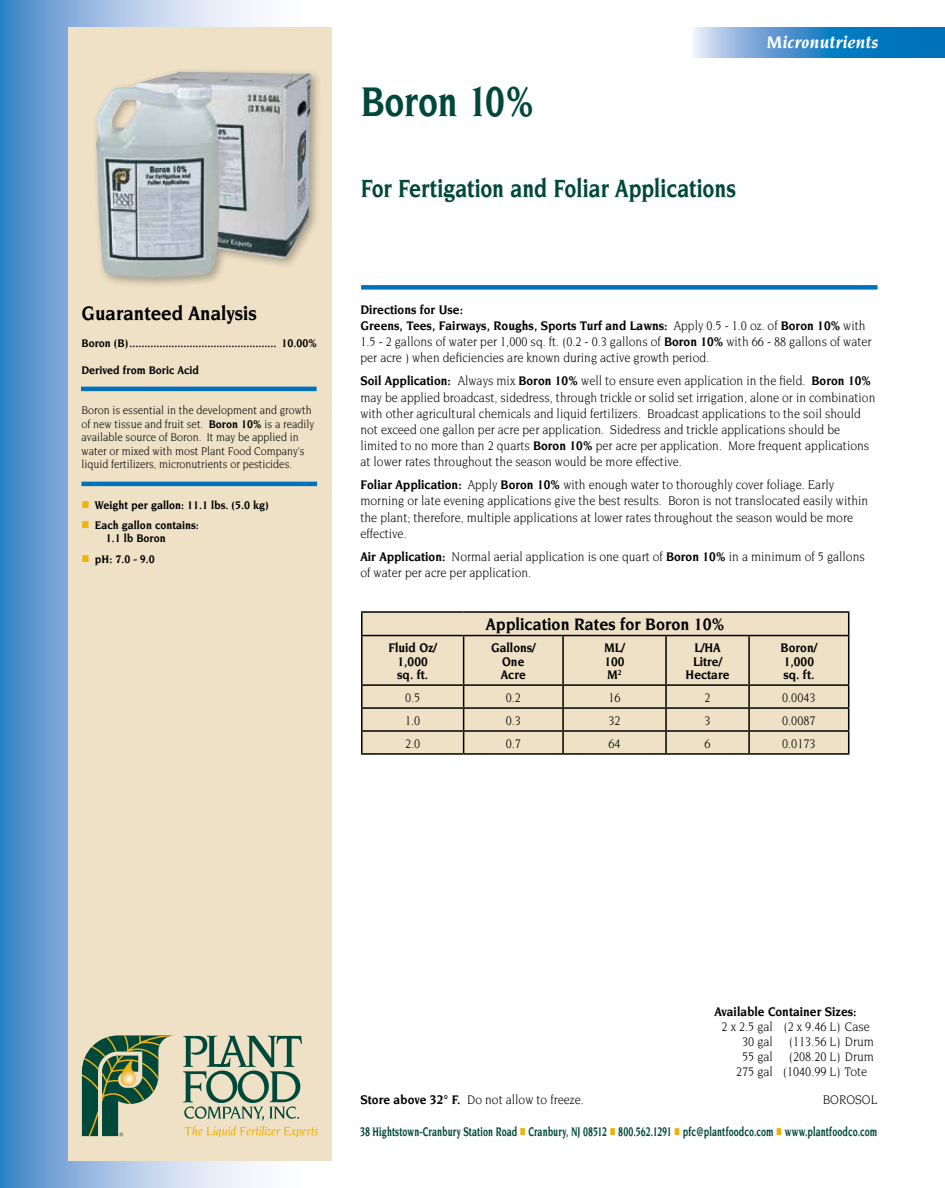
<style>
.page{position:relative;width:945px;height:1188px;background:#fff}
.page>*{position:absolute;margin:0;border:0;box-sizing:border-box;transform-origin:0 0}
.t1{font:700 45px "Novarese";letter-spacing:-.015em;color:#00483a;scale:.8 1}
.t2{font:700 27px "Novarese";letter-spacing:-.005em;color:#00483a;scale:.8 1}
.t3{font:700 21px "Novarese";color:#000;scale:.9 1}
.t4{font:700 18px "Novarese";color:#000;scale:.9 1}
.t5{font:italic 700 18px "Novarese";color:#fff}
.t6{font:13.5px/16.2px "Novarese";color:#000;scale:.9 1}
.t7{font:700 13.5px "Novarese";letter-spacing:.01em;color:#00483a;scale:.67 1}
.t8{font:700 13.5px/13.5px "Novarese";color:#000;text-align:center;scale:.9 1}
.t9{font:12px/13.5px "Novarese";color:#000;scale:.9 1}
.t10{font:700 12px/13.5px "Novarese";color:#000;scale:.9 1}
.s1{font-weight:700}
.s2{color:#eeb211}
.s3{color:#eeb111}
</style>
<div class="page">
<svg style="left:0;top:0;width:256px;height:1188px;background:#659dd3"></svg>
<div style="left:68px;top:27px;width:264px;height:1134px;background:#eee1c6"></div>
<div style="left:91px;top:66px;width:230px;height:222px;background:#000;opacity:.3"></div>
<img style="left:96px;top:72px;width:215px;height:208px">
<div style="left:361px;top:285px;width:517px;height:5px;background:#0072bc"></div>
<div style="left:363px;top:613px;width:485px;height:140px;background:#eee1c6"></div>
<hr style="left:361px;top:611px;width:103px;height:2px;background:#000">
<hr style="left:361px;top:613px;width:2px;height:22px;background:#000">
<hr style="left:464px;top:611px;width:99px;height:2px;background:#000">
<hr style="left:563px;top:611px;width:103px;height:2px;background:#000">
<hr style="left:666px;top:611px;width:83px;height:2px;background:#000">
<hr style="left:749px;top:611px;width:100px;height:2px;background:#000">
<svg style="left:848px;top:613px;width:1px;height:22px"></svg>
<hr style="left:361px;top:635px;width:103px;height:1px;background:#000">
<hr style="left:361px;top:636px;width:2px;height:48px;background:#000">
<hr style="left:464px;top:635px;width:99px;height:1px;background:#000">
<hr style="left:463px;top:636px;width:1px;height:48px;background:#000">
<hr style="left:563px;top:635px;width:103px;height:1px;background:#000">
<hr style="left:562px;top:636px;width:2px;height:48px;background:#000">
<hr style="left:666px;top:635px;width:83px;height:1px;background:#000">
<hr style="left:665px;top:636px;width:2px;height:48px;background:#000">
<hr style="left:749px;top:635px;width:100px;height:1px;background:#000">
<hr style="left:748px;top:636px;width:2px;height:48px;background:#000">
<hr style="left:848px;top:636px;width:1px;height:48px;background:#000">
<hr style="left:361px;top:684px;width:103px;height:2px;background:#000">
<hr style="left:361px;top:686px;width:2px;height:21px;background:#000">
<hr style="left:464px;top:684px;width:99px;height:2px;background:#000">
<hr style="left:563px;top:684px;width:103px;height:2px;background:#000">
<hr style="left:562px;top:686px;width:2px;height:21px;background:#000">
<hr style="left:666px;top:684px;width:83px;height:2px;background:#000">
<hr style="left:665px;top:686px;width:2px;height:21px;background:#000">
<hr style="left:749px;top:684px;width:100px;height:2px;background:#000">
<hr style="left:748px;top:686px;width:2px;height:21px;background:#000">
<hr style="left:361px;top:707px;width:103px;height:2px;background:#000">
<hr style="left:361px;top:709px;width:2px;height:21px;background:#000">
<hr style="left:464px;top:707px;width:99px;height:2px;background:#000">
<hr style="left:563px;top:707px;width:103px;height:2px;background:#000">
<hr style="left:562px;top:709px;width:2px;height:21px;background:#000">
<hr style="left:666px;top:707px;width:83px;height:2px;background:#000">
<hr style="left:665px;top:709px;width:2px;height:21px;background:#000">
<hr style="left:749px;top:707px;width:100px;height:2px;background:#000">
<hr style="left:748px;top:709px;width:2px;height:21px;background:#000">
<hr style="left:361px;top:730px;width:103px;height:2px;background:#000">
<hr style="left:361px;top:732px;width:2px;height:21px;background:#000">
<hr style="left:464px;top:730px;width:99px;height:2px;background:#000">
<svg style="left:463px;top:686px;width:1px;height:67px"></svg>
<hr style="left:563px;top:730px;width:103px;height:2px;background:#000">
<hr style="left:562px;top:732px;width:2px;height:21px;background:#000">
<hr style="left:666px;top:730px;width:83px;height:2px;background:#000">
<hr style="left:665px;top:732px;width:2px;height:21px;background:#000">
<hr style="left:749px;top:730px;width:100px;height:2px;background:#000">
<hr style="left:748px;top:732px;width:2px;height:21px;background:#000">
<svg style="left:848px;top:686px;width:1px;height:67px"></svg>
<hr style="left:361px;top:753px;width:103px;height:2px;background:#000">
<hr style="left:464px;top:753px;width:99px;height:2px;background:#000">
<hr style="left:563px;top:753px;width:103px;height:2px;background:#000">
<hr style="left:666px;top:753px;width:83px;height:2px;background:#000">
<hr style="left:749px;top:753px;width:100px;height:2px;background:#000">
<svg style="left:183px;top:1036px;width:135px;height:102px"></svg>
<svg style="left:82px;top:1035px;width:91px;height:102px"></svg>
<svg style="left:694px;top:27px;width:251px;height:31px;background:#4091cc"></svg>
<hr style="left:81px;top:482px;width:236px;height:4px;background:#0072bc">
<hr style="left:81px;top:387px;width:236px;height:4px;background:#0072bc">
<h3 class="t3" style="left:81px;top:301px;width:196px">Guaranteed Analysis</h3>
<p class="t10" style="left:81px;top:336px;width:263px">Boron (B)................................................. 10.00%</p>
<p class="t10" style="left:81px;top:363px;width:132px">Derived from Boric Acid</p>
<p class="t9" style="left:81px;top:403px;width:260px">Boron is essential in the development and growth of new tissue and fruit set. <span class="s1">Boron 10%</span> is a readily available source of Boron. It may be applied in water or mixed with most Plant Food Company’s liquid fertilizers, micronutrients or pesticides.</p>
<p class="t10" style="left:81px;top:498px;width:210px"><span class="s2">■</span> Weight per gallon: 11.1 lbs. (5.0 kg)</p>
<p class="t10" style="left:106px;top:518px;width:105px;text-indent:-24px"><span class="s2">■</span> Each gallon contains:<br>1.1 lb Boron</p>
<p class="t10" style="left:81px;top:552px;width:83px"><span class="s2">■</span> pH: 7.0 - 9.0</p>
<h1 class="t1" style="left:361px;top:76px;width:218px">Boron 10%</h1>
<h2 class="t2" style="left:361px;top:173px;width:471px">For Fertigation and Foliar Applications</h2>
<h3 class="t5" style="left:767px;top:32px;width:114px">Micronutrients</h3>
<p class="t6" style="left:360px;top:301px;width:570px"><span class="s1">Directions for Use:<br>Greens, Tees, Fairways, Roughs, Sports Turf and Lawns:</span> Apply 0.5 - 1.0 oz. of <span class="s1">Boron 10%</span> with 1.5 - 2 gallons of water per 1,000 sq. ft. (0.2 - 0.3 gallons of <span class="s1">Boron 10%</span> with 66 - 88 gallons of water per acre ) when deficiencies are known during active growth period.</p>
<p class="t6" style="left:360px;top:373px;width:574px"><span class="s1">Soil Application:</span> Always mix <span class="s1">Boron 10%</span> well to ensure even application in the field. <span class="s1">Boron 10% </span>may be applied broadcast, sidedress, through trickle or solid set irrigation, alone or in combination with other agricultural chemicals and liquid fertilizers. Broadcast applications to the soil should not exceed one gallon per acre per application. Sidedress and trickle applications should be limited to no more than 2 quarts <span class="s1">Boron 10%</span> per acre per application. More frequent applications at lower rates throughout the season would be more effective.</p>
<p class="t6" style="left:360px;top:477px;width:566px"><span class="s1">Foliar Application:</span> Apply <span class="s1">Boron 10%</span> with enough water to thoroughly cover foliage. Early morning or late evening applications give the best results. Boron is not translocated easily within the plant; therefore, multiple applications at lower rates throughout the season would be more effective.</p>
<p class="t6" style="left:360px;top:548px;width:562px"><span class="s1">Air Application:</span> Normal aerial application is one quart of <span class="s1">Boron 10%</span> in a minimum of 5 gallons of water per acre per application.</p>
<h3 class="t4" style="left:486px;top:614px;width:267px">Application Rates for Boron 10%</h3>
<p class="t8" style="left:388px;top:641px;width:56px">Fluid Oz/<br>1,000 sq. ft.</p>
<p class="t8" style="left:491px;top:641px;width:51px">Gallons/<br>One<br>Acre</p>
<p class="t8" style="left:604px;top:641px;width:25px;text-align:justify">ML/ 100<br>M<sup>2</sup></p>
<p class="t8" style="left:686px;top:641px;width:50px">L/HA<br>Litre/<br>Hectare</p>
<p class="t8" style="left:781px;top:641px;width:42px;text-align:left">Boron/<br>1,000 sq. ft.</p>
<p class="t6" style="left:405px;top:689px;width:18px">0.5</p>
<p class="t6" style="left:506px;top:689px;width:18px">0.2</p>
<p class="t6" style="left:608px;top:689px;width:15px">16</p>
<p class="t6" style="left:705px;top:689px;width:8px">2</p>
<p class="t6" style="left:782px;top:689px;width:39px">0.0043</p>
<p class="t6" style="left:405px;top:712px;width:18px">1.0</p>
<p class="t6" style="left:506px;top:712px;width:18px">0.3</p>
<p class="t6" style="left:608px;top:712px;width:15px">32</p>
<p class="t6" style="left:705px;top:712px;width:8px">3</p>
<p class="t6" style="left:782px;top:712px;width:39px">0.0087</p>
<p class="t6" style="left:405px;top:735px;width:18px">2.0</p>
<p class="t6" style="left:506px;top:735px;width:18px">0.7</p>
<p class="t6" style="left:608px;top:735px;width:15px">64</p>
<p class="t6" style="left:705px;top:735px;width:8px">6</p>
<p class="t6" style="left:782px;top:735px;width:39px">0.0173</p>
<p class="t6" style="left:360px;top:1091px;width:250px"><span class="s1">Store above 32° F.</span> Do not allow to freeze.</p>
<p class="t8" style="left:714px;top:1005px;width:159px">Available Container Sizes:</p>
<p class="t6" style="left:722px;top:1019px;width:166px">2 x 2.5 gal (2 x 9.46 L) Case</p>
<p class="t6" style="left:742px;top:1034px;width:148px">30 gal (113.56 L) Drum</p>
<p class="t6" style="left:742px;top:1049px;width:148px">55 gal (208.20 L) Drum</p>
<p class="t6" style="left:736px;top:1064px;width:147px">275 gal (1040.99 L) Tote</p>
<p class="t6" style="left:823px;top:1091px;width:62px">BOROSOL</p>
<p class="t7" style="left:360px;top:1124px;width:774px">38 Hightstown-Cranbury Station Road <span class="s3">■</span> Cranbury, NJ 08512 <span class="s3">■</span> 800.562.1291 <span class="s3">■</span> pfc@plantfoodco.com <span class="s3">■</span> www.plantfoodco.com</p>
</div>
